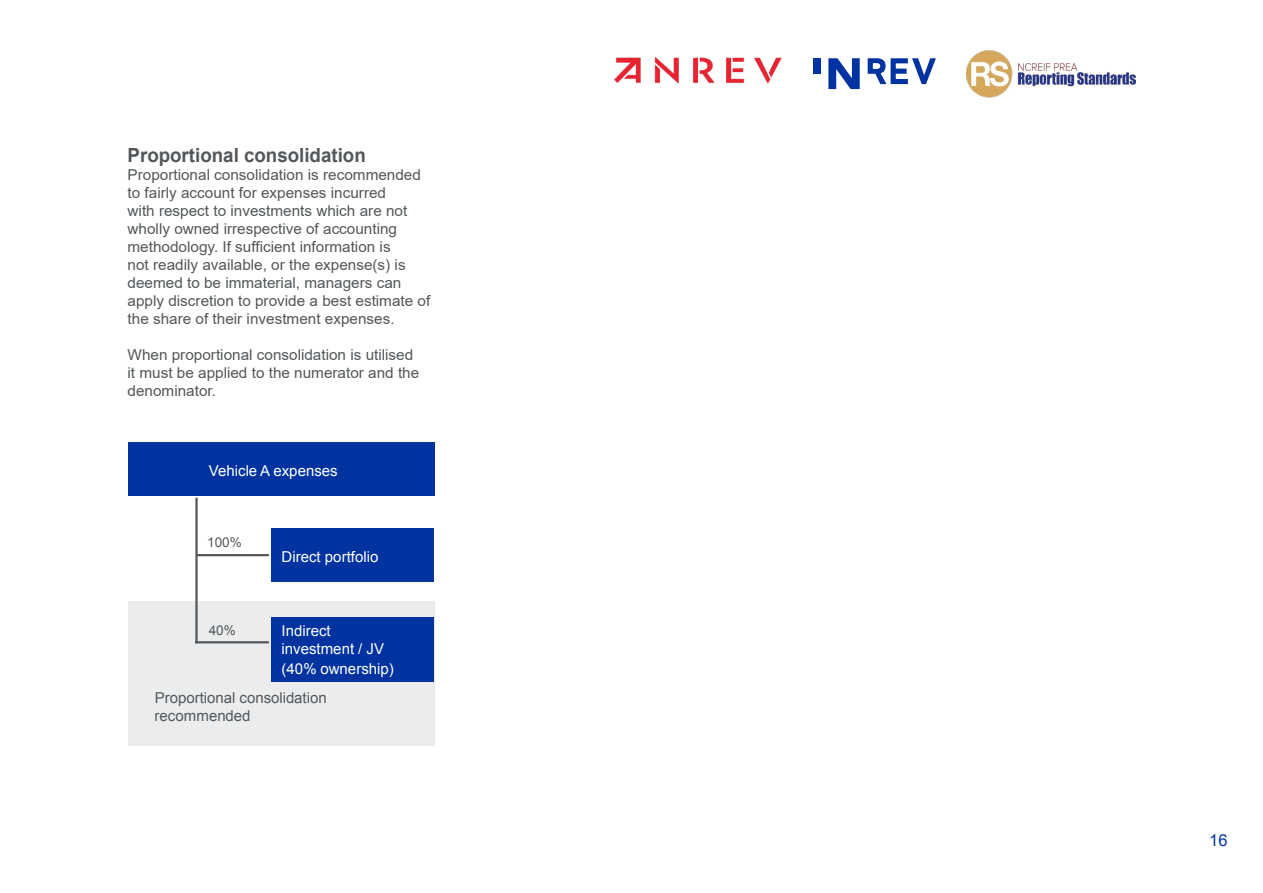
<style>
.page{position:relative;width:1263px;height:893px;background:#fff}
.page>*{position:absolute;margin:0;border:0;box-sizing:border-box;transform-origin:0 0}
.t1{font:700 19.5px "Arial";color:#53575a;scale:.96 1}
.t2{font:16.5px "Arial";color:#0033a1}
.t3{font:15px/18px "Arial";color:#53575a}
.t4{font:15px/18.3px "Arial";color:#fff}
.t5{font:15px/18.1px "Arial";color:#55585a}
.t6{font:13.5px "Arial";color:#55585a}
</style>
<div class="page">
<div style="left:128px;top:601px;width:306px;height:145px;background:#ebeced"></div>
<div style="left:128px;top:442px;width:306px;height:53px;background:#0033a0"></div>
<div style="left:271px;top:529px;width:162px;height:53px;background:#0033a0"></div>
<hr style="left:195px;top:498px;width:3px;height:145px;background:#55585a">
<div style="left:271px;top:617px;width:162px;height:64px;background:#0033a0"></div>
<hr style="left:196px;top:554px;width:73px;height:2px;background:#55585a">
<hr style="left:195px;top:641px;width:74px;height:2px;background:#55585a">
<div style="left:812px;top:58px;width:8px;height:16px;background:#0033a1"></div>
<svg style="left:828px;top:58px;width:32px;height:31px"></svg>
<svg style="left:868px;top:58px;width:68px;height:26px"></svg>
<img style="left:966px;top:50px;width:169px;height:48px">
<img style="left:614px;top:57px;width:168px;height:27px">
<h1 class="t1" style="left:128px;top:141px;width:250px">Proportional consolidation</h1>
<p class="t3" style="left:128px;top:166px;width:304px">Proportional consolidation is recommended to fairly account for expenses incurred<br>with respect to investments which are not wholly owned irrespective of accounting methodology. If sufficient information is<br>not readily available, or the expense(s) is deemed to be immaterial, managers can apply discretion to provide a best estimate of the share of their investment expenses.</p>
<p class="t3" style="left:128px;top:346px;width:293px">When proportional consolidation is utilised it must be applied to the numerator and the denominator.</p>
<p class="t4" style="left:209px;top:461px;width:131px">Vehicle A expenses</p>
<p class="t6" style="left:207px;top:534px;width:36px">100%</p>
<p class="t6" style="left:209px;top:621px;width:29px">40%</p>
<p class="t4" style="left:282px;top:547px;width:98px">Direct portfolio</p>
<p class="t4" style="left:282px;top:622px;width:104px">Indirect investment / JV</p>
<p class="t4" style="left:282px;top:660px;width:114px">(40% ownership)</p>
<p class="t5" style="left:155px;top:688px;width:174px">Proportional consolidation recommended</p>
<p class="t2" style="left:1209px;top:829px;width:20px">16</p>
</div>
